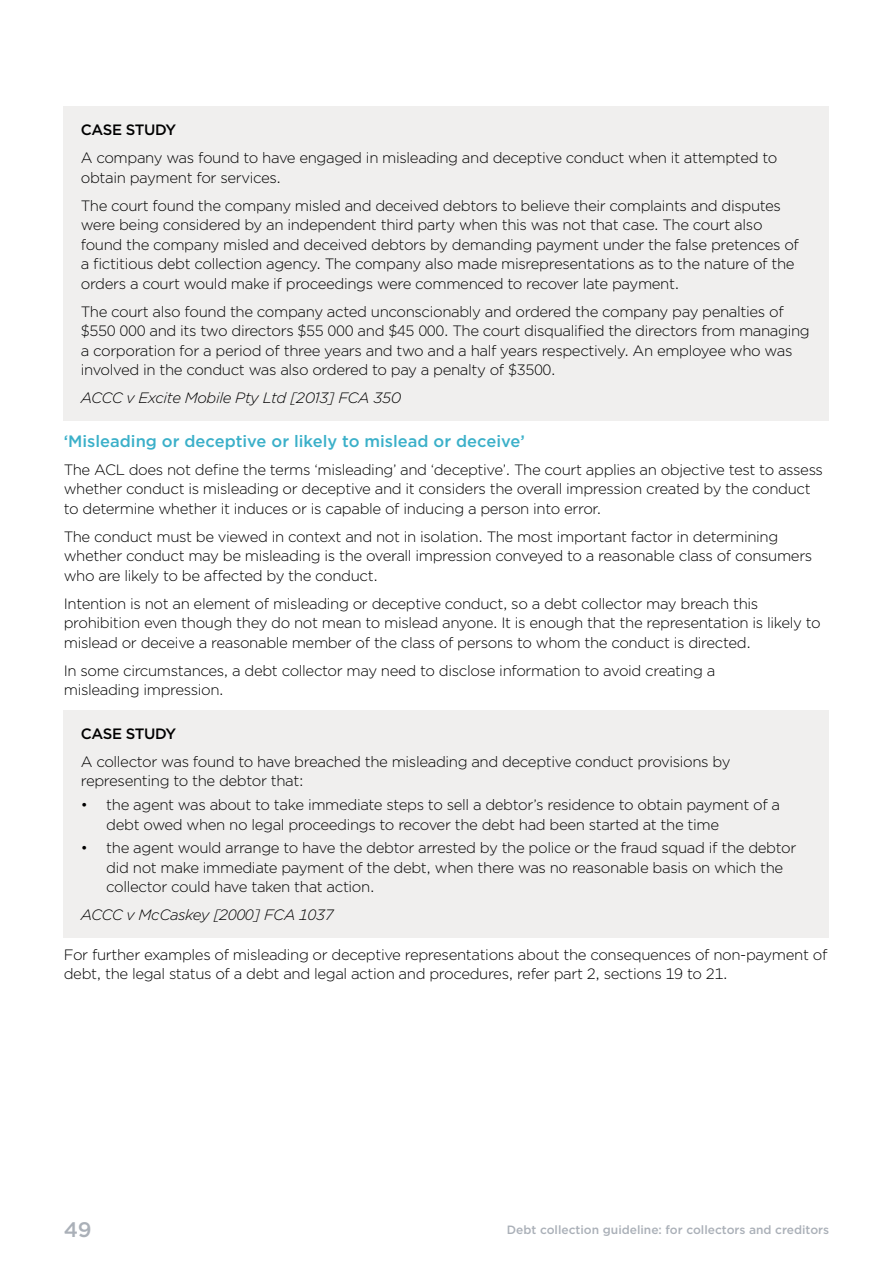
<style>
.page{position:relative;width:893px;height:1263px;background:#fff}
.page>*{position:absolute;margin:0;border:0;box-sizing:border-box;transform-origin:0 0}
.t1{font:500 21px "Gotham";color:#aab0b8}
.t2{font:500 16.5px "Gotham";color:#3bb0c9}
.t3{font:300 15px/19.5px "Gotham";letter-spacing:-.025em;color:#000}
.t4{font:italic 300 15px "Gotham";letter-spacing:-.025em;color:#000}
.t5{font:500 15px "Gotham";letter-spacing:-.025em;color:#000}
.t6{font:500 12px "Gotham";color:#aab0b8}
</style>
<div class="page">
<div style="left:64px;top:106px;width:765px;height:314px;background:#f0efee"></div>
<div style="left:64px;top:710px;width:765px;height:227px;background:#f0efee"></div>
<p class="t5" style="left:81px;top:120px;width:97px">CASE STUDY</p>
<p class="t3" style="left:81px;top:148px;width:698px">A company was found to have engaged in misleading and deceptive conduct when it attempted to obtain payment for services.</p>
<p class="t3" style="left:81px;top:195px;width:720px">The court found the company misled and deceived debtors to believe their complaints and disputes were being considered by an independent third party when this was not that case. The court also found the company misled and deceived debtors by demanding payment under the false pretences of a fictitious debt collection agency. The company also made misrepresentations as to the nature of the orders a court would make if proceedings were commenced to recover late payment.</p>
<p class="t3" style="left:81px;top:301px;width:730px">The court also found the company acted unconscionably and ordered the company pay penalties of $550 000 and its two directors $55 000 and $45 000. The court disqualified the directors from managing a corporation for a period of three years and two and a half years respectively. An employee who was involved in the conduct was also ordered to pay a penalty of $3500.</p>
<p class="t4" style="left:81px;top:389px;width:322px">ACCC v Excite Mobile Pty Ltd [2013] FCA 350</p>
<h3 class="t2" style="left:64px;top:430px;width:463px">‘Misleading or deceptive or likely to mislead or deceive’</h3>
<p class="t3" style="left:64px;top:459px;width:761px">The ACL does not define the terms ‘misleading’ and ‘deceptive’. The court applies an objective test to assess whether conduct is misleading or deceptive and it considers the overall impression created by the conduct to determine whether it induces or is capable of inducing a person into error.</p>
<p class="t3" style="left:64px;top:526px;width:750px">The conduct must be viewed in context and not in isolation. The most important factor in determining whether conduct may be misleading is the overall impression conveyed to a reasonable class of consumers who are likely to be affected by the conduct.</p>
<p class="t3" style="left:64px;top:593px;width:758px">Intention is not an element of misleading or deceptive conduct, so a debt collector may breach this prohibition even though they do not mean to mislead anyone. It is enough that the representation is likely to mislead or deceive a reasonable member of the class of persons to whom the conduct is directed.</p>
<p class="t3" style="left:64px;top:660px;width:653px">In some circumstances, a debt collector may need to disclose information to avoid creating a misleading impression.</p>
<p class="t5" style="left:81px;top:724px;width:97px">CASE STUDY</p>
<p class="t3" style="left:81px;top:751px;width:651px">A collector was found to have breached the misleading and deceptive conduct provisions by representing to the debtor that:</p>
<p class="t3" style="left:106px;top:795px;width:675px;text-indent:-26px">• the agent was about to take immediate steps to sell a debtor’s residence to obtain payment of a debt owed when no legal proceedings to recover the debt had been started at the time</p>
<p class="t3" style="left:106px;top:838px;width:692px;text-indent:-26px">• the agent would arrange to have the debtor arrested by the police or the fraud squad if the debtor did not make immediate payment of the debt, when there was no reasonable basis on which the collector could have taken that action.</p>
<p class="t4" style="left:81px;top:906px;width:255px">ACCC v McCaskey [2000] FCA 1037</p>
<p class="t3" style="left:64px;top:944px;width:765px">For further examples of misleading or deceptive representations about the consequences of non-payment of debt, the legal status of a debt and legal action and procedures, refer part 2, sections 19 to 21.</p>
<h1 class="t1" style="left:64px;top:1216px;width:29px">49</h1>
<p class="t6" style="left:507px;top:1222px;width:324px">Debt collection guideline: for collectors and creditors</p>
</div>
